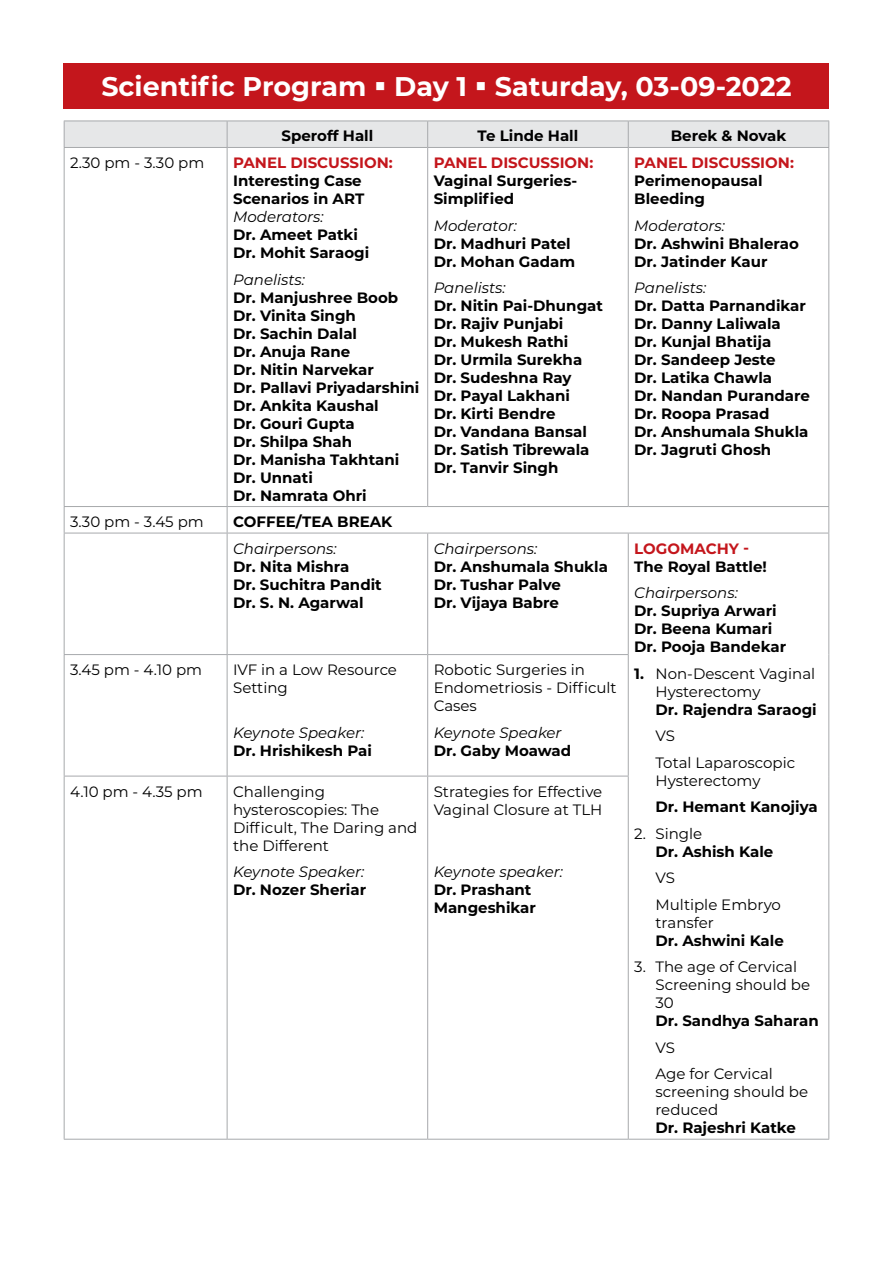
<style>
.page{position:relative;width:893px;height:1263px;background:#fff}
.page>*{position:absolute;margin:0;border:0;box-sizing:border-box;transform-origin:0 0}
.t1{font:700 27px "Montserrat";color:#fff}
.t2{font:700 15px/18px "Montserrat";color:#000}
.t3{font:15px/18px "Montserrat";color:#000}
.t4{font:italic 15px "Montserrat";color:#000}
.t5{font:700 15px "Montserrat";color:#c4161c}
.s1{font-weight:700}
</style>
<div class="page">
<div style="left:64px;top:121px;width:765px;height:26px;background:#e6e7e8"></div>
<hr style="left:64px;top:147px;width:163px;height:1px;background:#a7a9ac">
<hr style="left:227px;top:147px;width:201px;height:1px;background:#a7a9ac">
<hr style="left:428px;top:147px;width:200px;height:1px;background:#a7a9ac">
<hr style="left:628px;top:147px;width:201px;height:1px;background:#a7a9ac">
<hr style="left:64px;top:148px;width:1px;height:358px;background:#a7a9ac">
<hr style="left:227px;top:148px;width:1px;height:358px;background:#a7a9ac">
<hr style="left:427px;top:148px;width:1px;height:358px;background:#a7a9ac">
<hr style="left:628px;top:148px;width:1px;height:358px;background:#a7a9ac">
<hr style="left:828px;top:148px;width:1px;height:358px;background:#a7a9ac">
<hr style="left:64px;top:506px;width:163px;height:1px;background:#a7a9ac">
<svg style="left:64px;top:507px;width:1px;height:26px"></svg>
<hr style="left:227px;top:506px;width:201px;height:1px;background:#a7a9ac">
<svg style="left:227px;top:507px;width:1px;height:26px"></svg>
<hr style="left:428px;top:506px;width:200px;height:1px;background:#a7a9ac">
<hr style="left:628px;top:506px;width:201px;height:1px;background:#a7a9ac">
<svg style="left:828px;top:507px;width:1px;height:26px"></svg>
<hr style="left:64px;top:533px;width:163px;height:1px;background:#a7a9ac">
<hr style="left:64px;top:533px;width:1px;height:121px;background:#a7a9ac">
<hr style="left:227px;top:533px;width:201px;height:1px;background:#a7a9ac">
<hr style="left:227px;top:533px;width:1px;height:121px;background:#a7a9ac">
<hr style="left:428px;top:533px;width:200px;height:1px;background:#a7a9ac">
<hr style="left:427px;top:533px;width:1px;height:121px;background:#a7a9ac">
<hr style="left:628px;top:533px;width:201px;height:1px;background:#a7a9ac">
<hr style="left:628px;top:533px;width:1px;height:121px;background:#a7a9ac">
<hr style="left:828px;top:533px;width:1px;height:121px;background:#a7a9ac">
<hr style="left:828px;top:654px;width:1px;height:122px;background:#a7a9ac">
<hr style="left:828px;top:776px;width:1px;height:363px;background:#a7a9ac">
<hr style="left:64px;top:654px;width:163px;height:1px;background:#a7a9ac">
<hr style="left:64px;top:655px;width:1px;height:121px;background:#a7a9ac">
<hr style="left:227px;top:654px;width:201px;height:1px;background:#a7a9ac">
<hr style="left:227px;top:655px;width:1px;height:121px;background:#a7a9ac">
<hr style="left:428px;top:654px;width:201px;height:1px;background:#a7a9ac">
<hr style="left:427px;top:655px;width:1px;height:121px;background:#a7a9ac">
<hr style="left:628px;top:655px;width:1px;height:121px;background:#a7a9ac">
<hr style="left:64px;top:776px;width:163px;height:1px;background:#a7a9ac">
<hr style="left:64px;top:776px;width:1px;height:363px;background:#a7a9ac">
<hr style="left:227px;top:776px;width:201px;height:1px;background:#a7a9ac">
<hr style="left:227px;top:776px;width:1px;height:363px;background:#a7a9ac">
<hr style="left:428px;top:776px;width:201px;height:1px;background:#a7a9ac">
<hr style="left:427px;top:776px;width:1px;height:363px;background:#a7a9ac">
<hr style="left:628px;top:776px;width:1px;height:363px;background:#a7a9ac">
<hr style="left:64px;top:1139px;width:163px;height:1px;background:#a7a9ac">
<hr style="left:227px;top:1139px;width:201px;height:1px;background:#a7a9ac">
<hr style="left:428px;top:1139px;width:200px;height:1px;background:#a7a9ac">
<hr style="left:628px;top:1139px;width:201px;height:1px;background:#a7a9ac">
<div style="left:64px;top:64px;width:765px;height:45px;background:#c4161c"></div>
<h1 class="t1" style="left:101px;top:67px;width:692px">Scientific Program ▪ Day 1 ▪ Saturday, 03-09-2022</h1>
<p class="t2" style="left:281px;top:126px;width:93px">Speroff Hall</p>
<p class="t2" style="left:478px;top:126px;width:102px">Te Linde Hall</p>
<p class="t2" style="left:671px;top:126px;width:117px">Berek &amp; Novak</p>
<p class="t3" style="left:70px;top:153px;width:136px">2.30 pm - 3.30 pm</p>
<p class="t5" style="left:233px;top:152px;width:22px">Panel</p>
<p class="t5" style="left:290px;top:152px;width:23px">Discussion</p>
<p class="t5" style="left:389px;top:152px;width:5px">:</p>
<p class="t2" style="left:233px;top:171px;width:133px">Interesting Case<br>Scenarios in ART</p>
<p class="t4" style="left:233px;top:206px;width:92px">Moderators:</p>
<p class="t2" style="left:233px;top:225px;width:138px">Dr. Ameet Patki<br>Dr. Mohit Saraogi</p>
<p class="t4" style="left:233px;top:269px;width:73px">Panelists:</p>
<p class="t2" style="left:233px;top:287px;width:188px">Dr. Manjushree Boob<br>Dr. Vinita Singh<br>Dr. Sachin Dalal<br>Dr. Anuja Rane<br>Dr. Nitin Narvekar<br>Dr. Pallavi Priyadarshini<br>Dr. Ankita Kaushal<br>Dr. Gouri Gupta<br>Dr. Shilpa Shah<br>Dr. Manisha Takhtani<br>Dr. Unnati<br>Dr. Namrata Ohri</p>
<p class="t3" style="left:70px;top:512px;width:135px">3.30 pm - 3.45 pm</p>
<p class="t2" style="left:233px;top:512px;width:161px">COFFEE/TEA BREAK</p>
<p class="t4" style="left:233px;top:538px;width:105px">Chairpersons:</p>
<p class="t2" style="left:233px;top:556px;width:150px">Dr. Nita Mishra<br>Dr. Suchitra Pandit<br>Dr. S. N. Agarwal</p>
<p class="t5" style="left:434px;top:152px;width:22px">Panel</p>
<p class="t5" style="left:491px;top:152px;width:23px">Discussion</p>
<p class="t5" style="left:589px;top:152px;width:5px">:</p>
<p class="t2" style="left:434px;top:171px;width:145px">Vaginal Surgeries-<br>Simplified</p>
<p class="t4" style="left:434px;top:215px;width:85px">Moderator:</p>
<p class="t2" style="left:434px;top:233px;width:143px">Dr. Madhuri Patel<br>Dr. Mohan Gadam</p>
<p class="t4" style="left:434px;top:277px;width:73px">Panelists:</p>
<p class="t2" style="left:434px;top:296px;width:171px">Dr. Nitin Pai-Dhungat<br>Dr. Rajiv Punjabi<br>Dr. Mukesh Rathi<br>Dr. Urmila Surekha<br>Dr. Sudeshna Ray<br>Dr. Payal Lakhani<br>Dr. Kirti Bendre<br>Dr. Vandana Bansal<br>Dr. Satish Tibrewala<br>Dr. Tanvir Singh</p>
<p class="t4" style="left:434px;top:538px;width:105px">Chairpersons:</p>
<p class="t2" style="left:434px;top:556px;width:176px">Dr. Anshumala Shukla<br>Dr. Tushar Palve<br>Dr. Vijaya Babre</p>
<p class="t3" style="left:70px;top:660px;width:133px">3.45 pm - 4.10 pm</p>
<p class="t3" style="left:233px;top:660px;width:165px">IVF in a Low Resource<br>Setting</p>
<p class="t4" style="left:233px;top:722px;width:133px">Keynote Speaker:</p>
<p class="t2" style="left:233px;top:740px;width:140px">Dr. Hrishikesh Pai</p>
<p class="t3" style="left:70px;top:782px;width:134px">4.10 pm - 4.35 pm</p>
<p class="t3" style="left:233px;top:782px;width:186px">Challenging hysteroscopies: The<br>Difficult, The Daring and the Different</p>
<p class="t4" style="left:233px;top:861px;width:133px">Keynote Speaker:</p>
<p class="t2" style="left:233px;top:880px;width:135px">Dr. Nozer Sheriar</p>
<p class="t3" style="left:434px;top:660px;width:185px">Robotic Surgeries in<br>E ndometriosis - Difficult<br>Cases</p>
<p class="t4" style="left:434px;top:722px;width:129px">Keynote Speaker</p>
<p class="t2" style="left:434px;top:740px;width:139px">Dr. Gaby Moawad</p>
<p class="t3" style="left:434px;top:782px;width:170px">Strategies for Effective<br>Vaginal Closure at TLH</p>
<p class="t4" style="left:434px;top:861px;width:131px">Keynote speaker:</p>
<p class="t2" style="left:434px;top:880px;width:104px">Dr. Prashant<br>Mangeshikar</p>
<p class="t5" style="left:634px;top:152px;width:22px">Panel</p>
<p class="t5" style="left:691px;top:152px;width:23px">Discussion</p>
<p class="t5" style="left:790px;top:152px;width:5px">:</p>
<p class="t2" style="left:634px;top:171px;width:130px">Perimenopausal<br>Bleeding</p>
<p class="t4" style="left:634px;top:215px;width:92px">Moderators:</p>
<p class="t2" style="left:634px;top:233px;width:166px">Dr. Ashwini Bhalerao<br>Dr. Jatinder Kaur</p>
<p class="t4" style="left:634px;top:277px;width:73px">Panelists:</p>
<p class="t2" style="left:634px;top:296px;width:177px">Dr. Datta Parnandikar<br>Dr. Danny Laliwala<br>Dr. Kunjal Bhatija<br>Dr. Sandeep Jeste<br>Dr. Latika Chawla<br>Dr. Nandan Purandare<br>Dr. Roopa Prasad<br>Dr. Anshumala Shukla<br>Dr. Jagruti Ghosh</p>
<p class="t5" style="left:634px;top:537px;width:117px">LOGOMACHY -</p>
<p class="t2" style="left:634px;top:556px;width:134px">The Royal Battle!</p>
<p class="t4" style="left:634px;top:582px;width:105px">Chairpersons:</p>
<p class="t2" style="left:634px;top:601px;width:153px">Dr. Supriya Arwari<br>Dr. Beena Kumari<br>Dr. Pooja Bandekar</p>
<p class="t3" style="left:655px;top:664px;width:161px;text-indent:-21px"><span class="s1">1.</span> Non-Descent Vaginal<br>Hysterectomy</p>
<p class="t2" style="left:655px;top:699px;width:163px">Dr. Rajendra Saraogi</p>
<p class="t3" style="left:655px;top:722px;width:141px;line-height:26.5px">VS<br>Total Laparoscopic</p>
<p class="t3" style="left:655px;top:771px;width:107px">Hysterectomy</p>
<p class="t2" style="left:655px;top:797px;width:164px">Dr. Hemant Kanojiya</p>
<p class="t3" style="left:634px;top:824px;width:70px">2. Single</p>
<p class="t2" style="left:655px;top:841px;width:119px">Dr. Ashish Kale</p>
<p class="t3" style="left:634px;top:864px;width:148px;line-height:26.5px;text-indent:21px">VS<br>M ultiple Embryo</p>
<p class="t3" style="left:655px;top:913px;width:60px">transfer</p>
<p class="t2" style="left:655px;top:930px;width:130px">Dr. Ashwini Kale</p>
<p class="t3" style="left:655px;top:957px;width:156px;text-indent:-21px">3. The age of Cervical<br>Screening should be<br>30</p>
<p class="t2" style="left:655px;top:1011px;width:165px">Dr. Sandhya Saharan</p>
<p class="t3" style="left:634px;top:1033px;width:140px;line-height:26.5px;text-indent:21px">VS<br>Age for Cervical</p>
<p class="t3" style="left:655px;top:1082px;width:154px">screening should be reduced</p>
<p class="t2" style="left:655px;top:1118px;width:142px">Dr. Rajeshri Katke</p>
</div>
